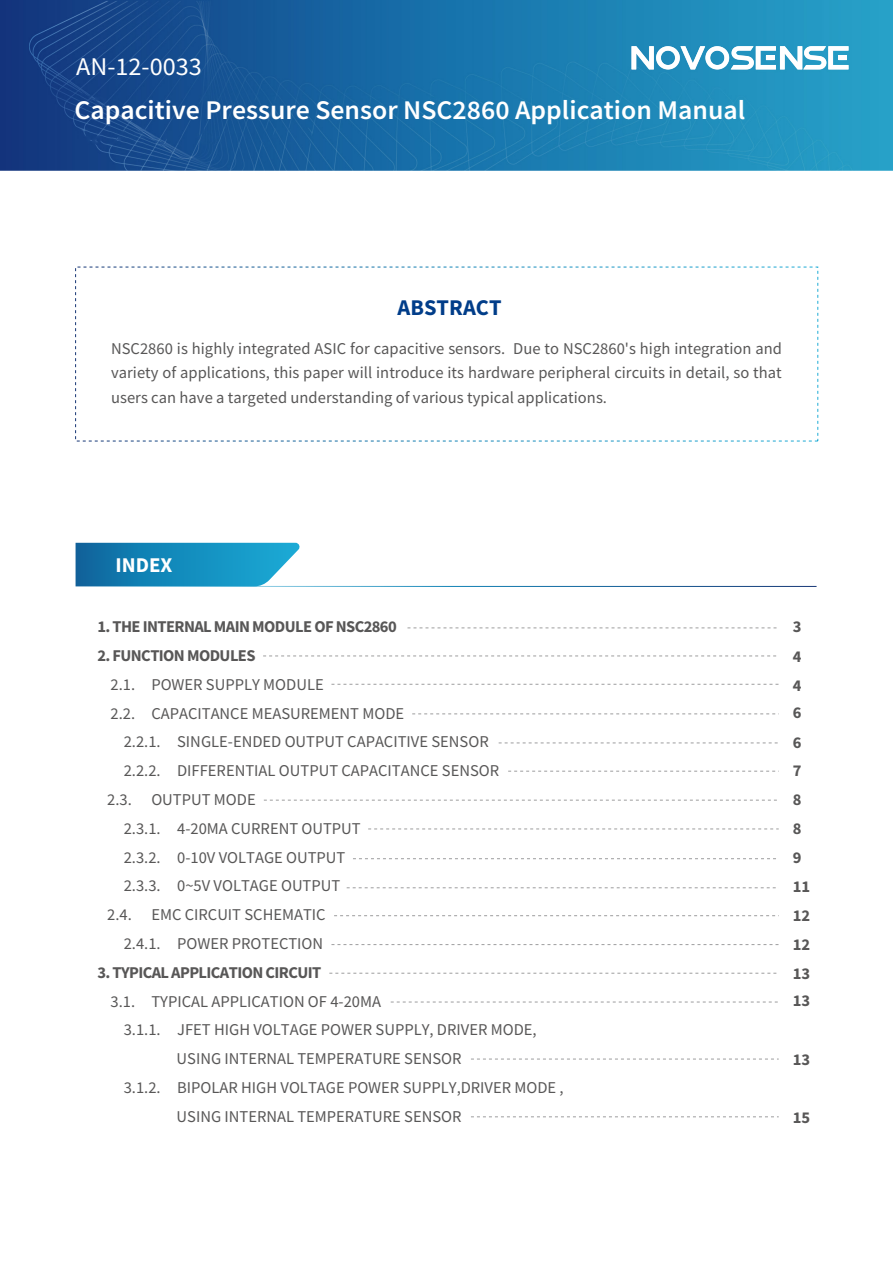
<style>
.page{position:relative;width:893px;height:1263px;background:#fff}
.page>*{position:absolute;margin:0;border:0;box-sizing:border-box;transform-origin:0 0}
.t1{font:600 27px "Source Sans Pro";color:#fff}
.t2{font:25.5px "Source Sans Pro";color:#fff}
.t3{font:700 22.5px "Source Sans Pro";color:#013d89}
.t4{font:700 21px "Source Sans Pro";color:#fff}
.t5{font:16.5px/24.8px "Source Sans Pro";color:#585757;text-align:justify}
.t6{font:700 16.5px/29px "Source Sans Pro";letter-spacing:-.035em;color:#585757}
</style>
<div class="page">
<img style="left:0;top:0;width:893px;height:170px">
<svg style="left:632px;top:46px;width:216px;height:23px"></svg>
<div style="left:75px;top:267px;width:743px;height:174px;border:1px dashed #fff"></div>
<svg style="left:76px;top:543px;width:224px;height:43px;background:#2491bf"></svg>
<svg style="left:407px;top:627px;width:370px;height:1px"></svg>
<svg style="left:263px;top:655px;width:513px;height:1px"></svg>
<svg style="left:331px;top:684px;width:448px;height:1px"></svg>
<svg style="left:412px;top:713px;width:367px;height:1px"></svg>
<svg style="left:499px;top:742px;width:279px;height:1px"></svg>
<svg style="left:471px;top:1059px;width:308px;height:1px"></svg>
<svg style="left:471px;top:1116px;width:308px;height:1px"></svg>
<svg style="left:391px;top:1002px;width:387px;height:1px"></svg>
<svg style="left:508px;top:771px;width:271px;height:1px"></svg>
<svg style="left:264px;top:800px;width:513px;height:1px"></svg>
<svg style="left:368px;top:828px;width:411px;height:1px"></svg>
<svg style="left:353px;top:858px;width:423px;height:1px"></svg>
<svg style="left:347px;top:887px;width:429px;height:1px"></svg>
<svg style="left:334px;top:915px;width:445px;height:1px"></svg>
<svg style="left:331px;top:944px;width:448px;height:1px"></svg>
<svg style="left:329px;top:973px;width:448px;height:1px"></svg>
<h2 class="t2" style="left:76px;top:51px;width:127px">AN-12-0033</h2>
<h1 class="t1" style="left:74px;top:92px;width:672px">Capacitive Pressure Sensor NSC2860 Application Manual</h1>
<h3 class="t3" style="left:397px;top:293px;width:106px">ABSTRACT</h3>
<p class="t5" style="left:111px;top:336px;width:672px">NSC2860 is highly integrated ASIC for capacitive sensors. Due to NSC2860's high integration and variety of applications, this paper will introduce its hardware peripheral circuits in detail, so that users can have a targeted understanding of various typical applications.</p>
<p class="t4" style="left:115px;top:551px;width:59px">INDEX</p>
<p class="t6" style="left:97px;top:612px;width:301px">1. THE INTERNAL MAIN MODULE OF NSC2860</p>
<p class="t6" style="left:97px;top:641px;width:160px">2. FUNCTION MODULES</p>
<p class="t5" style="left:111px;top:672px;width:215px">2.1. POWER SUPPLY MODULE</p>
<p class="t5" style="left:111px;top:701px;width:295px">2.2. CAPACITANCE MEASUREMENT MODE</p>
<p class="t5" style="left:124px;top:729px;width:366px">2.2.1. SINGLE-ENDED OUTPUT CAPACITIVE SENSOR</p>
<p class="t5" style="left:124px;top:758px;width:377px">2.2.2. DIFFERENTIAL OUTPUT CAPACITANCE SENSOR</p>
<p class="t5" style="left:107px;top:787px;width:150px">2.3. OUTPUT MODE</p>
<p class="t5" style="left:124px;top:816px;width:239px">2.3.1. 4-20MA CURRENT OUTPUT</p>
<p class="t5" style="left:124px;top:844px;width:223px">2.3.2. 0-10V VOLTAGE OUTPUT</p>
<p class="t5" style="left:124px;top:873px;width:218px">2.3.3. 0~5V VOLTAGE OUTPUT</p>
<p class="t5" style="left:107px;top:902px;width:220px">2.4. EMC CIRCUIT SCHEMATIC</p>
<p class="t5" style="left:124px;top:931px;width:201px">2.4.1. POWER PROTECTION</p>
<p class="t6" style="left:97px;top:957px;width:226px">3. TYPICAL APPLICATION CIRCUIT</p>
<p class="t5" style="left:111px;top:988px;width:272px">3.1. TYPICAL APPLICATION OF 4-20MA</p>
<p class="t5" style="left:124px;top:1017px;width:414px">3.1.1. JFET HIGH VOLTAGE POWER SUPPLY, DRIVER MODE,</p>
<p class="t5" style="left:177px;top:1046px;width:287px">USING INTERNAL TEMPERATURE SENSOR</p>
<p class="t5" style="left:124px;top:1075px;width:441px">3.1.2. BIPOLAR HIGH VOLTAGE POWER SUPPLY,DRIVER MODE ,</p>
<p class="t5" style="left:177px;top:1104px;width:287px">USING INTERNAL TEMPERATURE SENSOR</p>
<p class="t6" style="left:793px;top:611px;width:10px;line-height:30.3px">3<br>4</p>
<p class="t6" style="left:793px;top:671px;width:10px;line-height:27.3px">4<br>6</p>
<p class="t6" style="left:793px;top:727px;width:10px">6</p>
<p class="t6" style="left:793px;top:756px;width:19px">7<br>8<br>8<br>9<br>11<br>12<br>12<br>13</p>
<p class="t6" style="left:793px;top:986px;width:19px">13</p>
<p class="t6" style="left:793px;top:1045px;width:19px">13</p>
<p class="t6" style="left:793px;top:1103px;width:19px">15</p>
</div>
